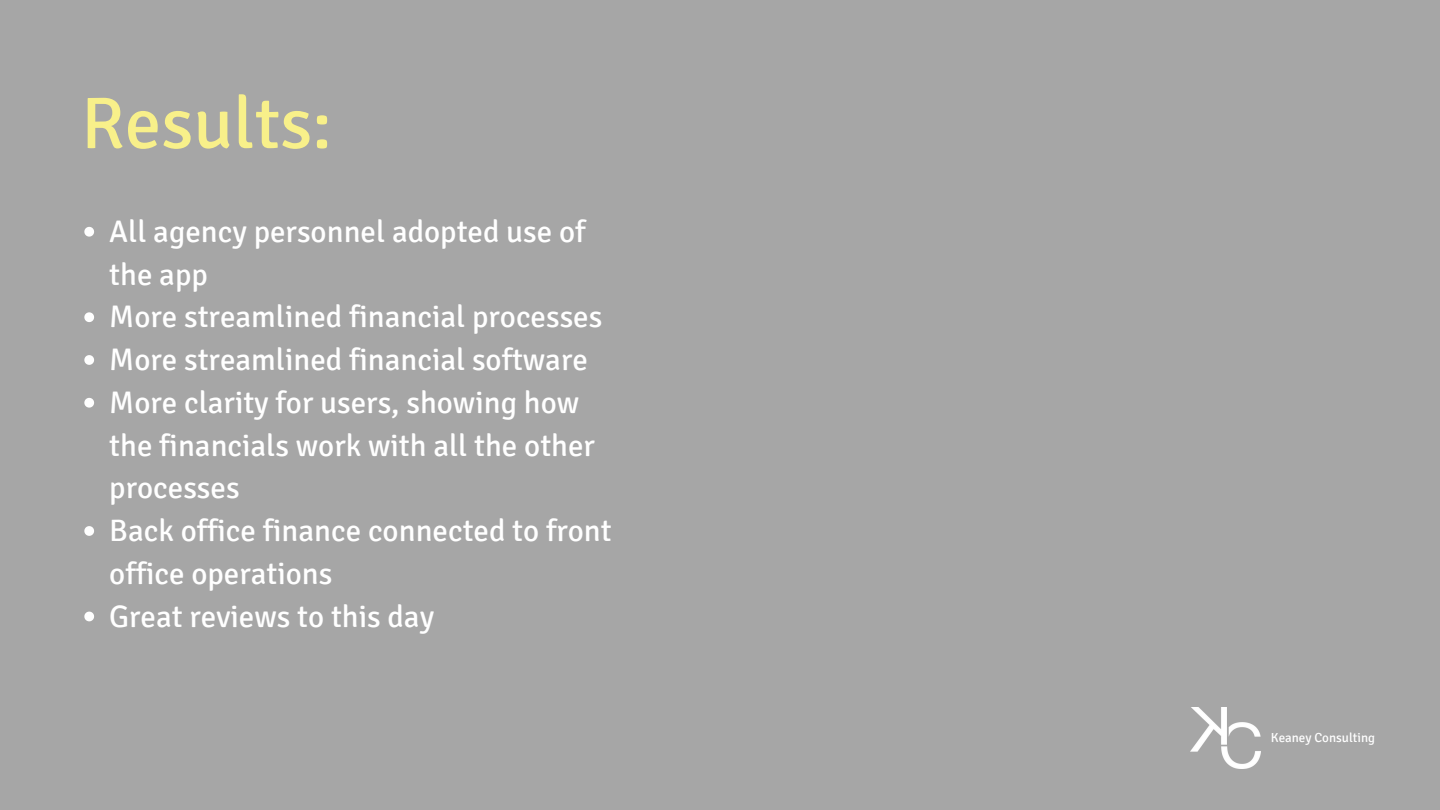
<style>
.page{position:relative;width:1440px;height:810px;background:#a6a6a6}
.page>*{position:absolute;margin:0;border:0;box-sizing:border-box;transform-origin:0 0}
.t1{font:73px "Signika";color:#f8f08a}
.t2{font:31px/42.8px "Signika";color:#fff}
.t3{font:13px "Signika";color:#fff}
</style>
<div class="page">
<svg style="left:84px;top:227px;width:10px;height:10px"></svg>
<svg style="left:84px;top:312px;width:10px;height:10px"></svg>
<svg style="left:84px;top:355px;width:10px;height:10px"></svg>
<svg style="left:84px;top:398px;width:10px;height:10px"></svg>
<svg style="left:84px;top:526px;width:10px;height:10px"></svg>
<svg style="left:84px;top:612px;width:10px;height:9px"></svg>
<img style="left:1191px;top:708px;width:70px;height:60px">
<p class="t1" style="left:81px;top:79px;width:252px">Results:</p>
<p class="t2" style="left:109px;top:210px;width:478px">All agency personnel adopted use of the app</p>
<p class="t2" style="left:109px;top:296px;width:495px">More streamlined financial processes</p>
<p class="t2" style="left:109px;top:339px;width:480px">More streamlined financial software</p>
<p class="t2" style="left:109px;top:381px;width:487px">More clarity for users, showing how the financials work with all the other processes</p>
<p class="t2" style="left:109px;top:510px;width:504px">Back office finance connected to front office operations</p>
<p class="t2" style="left:109px;top:595px;width:326px">Great reviews to this day</p>
<p class="t3" style="left:1271px;top:730px;width:106px">Keaney Consulting</p>
</div>
